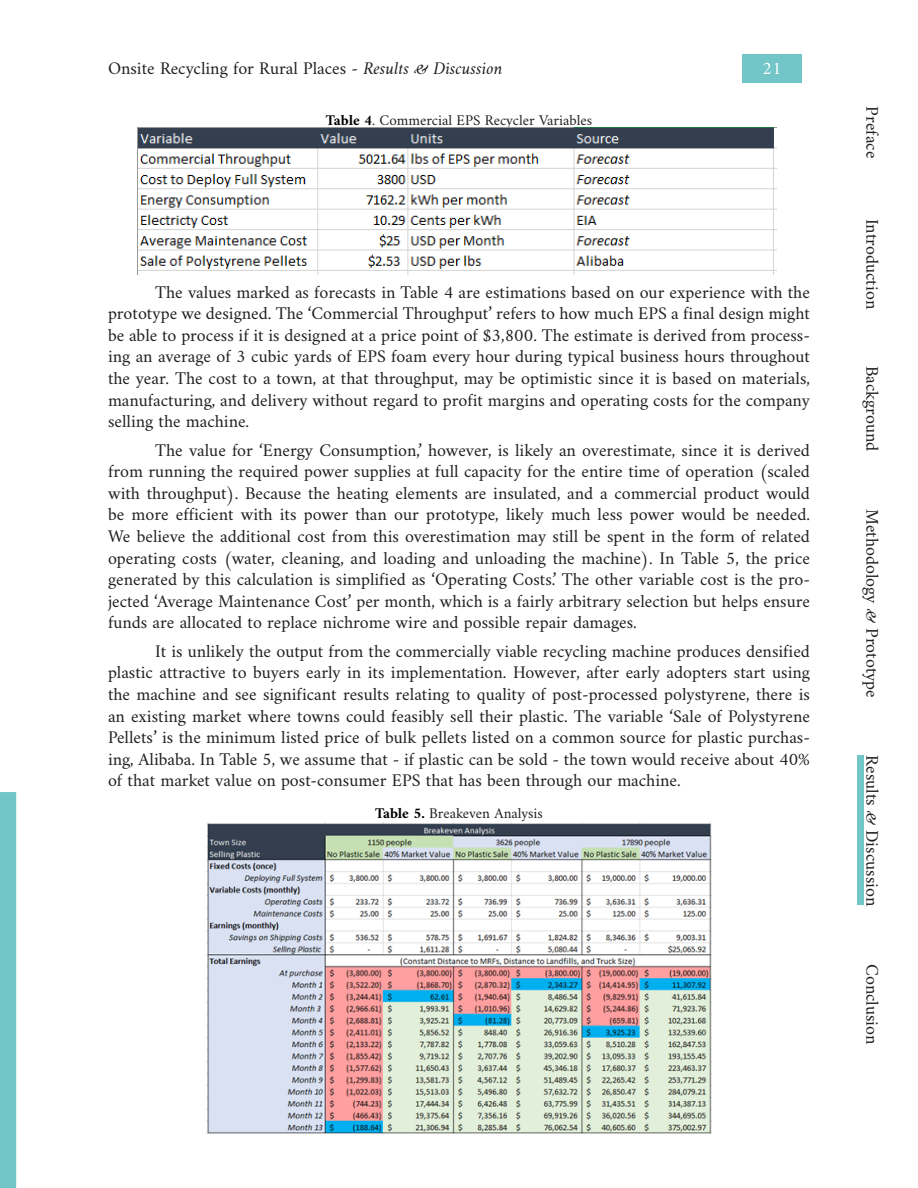
<style>
.page{position:relative;width:918px;height:1188px;background:#fff}
.page>*{position:absolute;margin:0;border:0;box-sizing:border-box;transform-origin:0 0}
.t1{font:18px/21.6px "Amiri";color:#231f20;text-align:justify}
.t2{font:18px "Amiri";color:#fff}
.Table_Title{font:15px "Amiri";color:#231f20}
.s1{font-style:italic}
.s2{font-weight:700;color:#000}
</style>
<div class="page">
<div style="left:743px;top:55px;width:59px;height:28px;background:#72c6c7"></div>
<div style="left:858px;top:755px;width:6px;height:149px;background:#72c6c7"></div>
<div style="left:0;top:792px;width:16px;height:396px;background:#72c6c7"></div>
<img style="left:137px;top:127px;width:640px;height:147px">
<img style="left:206px;top:823px;width:506px;height:311px">
<p class="t1" style="left:108px;top:57px;width:396px">Onsite Recycling for Rural Places - <span class="s1">Results &amp; Discussion</span></p>
<p class="Table_Title" style="left:326px;top:111px;width:268px"><span class="s2">Table 4</span>. Commercial EPS Recycler Variables</p>
<p class="t2" style="left:763px;top:57px;width:21px">21</p>
<p class="t1" style="left:108px;top:281px;width:704px;text-indent:47px">The values marked as forecasts in Table 4 are estimations based on our experience with the prototype we designed. The ‘Commercial Throughput’ refers to how much EPS a final design might be able to process if it is designed at a price point of $3,800. The estimate is derived from process&shy;ing an average of 3 cubic yards of EPS foam every hour during typical business hours throughout the year. The cost to a town, at that throughput, may be optimistic since it is based on materials, manufacturing, and delivery without regard to profit margins and operating costs for the company selling the machine.</p>
<p class="t1" style="left:108px;top:439px;width:704px;text-indent:47px">The value for ‘Energy Consumption,’ however, is likely an overestimate, since it is derived from running the required power supplies at full capacity for the entire time of operation (scaled with throughput). Because the heating elements are insulated, and a commercial product would be more efficient with its power than our prototype, likely much less power would be needed.<br>We believe the additional cost from this overestimation may still be spent in the form of related operating costs (water, cleaning, and loading and unloading the machine). In Table 5, the price generated by this calculation is simplified as ‘Operating Costs.’ The other variable cost is the pro&shy;jected ‘Average Maintenance Cost’ per month, which is a fairly arbitrary selection but helps ensure funds are allocated to replace nichrome wire and possible repair damages.</p>
<p class="t1" style="left:108px;top:640px;width:704px;text-indent:47px">It is unlikely the output from the commercially viable recycling machine produces densified plastic attractive to buyers early in its implementation. However, after early adopters start using the machine and see significant results relating to quality of post-processed polystyrene, there is an existing market where towns could feasibly sell their plastic. The variable ‘Sale of Polystyrene Pellets’ is the minimum listed price of bulk pellets listed on a common source for plastic purchas&shy;ing, Alibaba. In Table 5, we assume that - if plastic can be sold - the town would receive about 40% of that market value on post-consumer EPS that has been through our machine.</p>
<p class="Table_Title" style="left:375px;top:804px;width:169px"><span class="s2">Table 5.</span> Breakeven Analysis</p>
<p class="t1" style="left:883px;top:106px;width:53px;rotate:90deg">Preface</p>
<p class="t1" style="left:883px;top:219px;width:92px;rotate:90deg">Introduction</p>
<p class="t1" style="left:883px;top:366px;width:87px;rotate:90deg">Background</p>
<p class="t1" style="left:883px;top:509px;width:190px;rotate:90deg">Methodology <span class="s1">&amp;</span> Prototype</p>
<p class="t1" style="left:883px;top:755px;width:152px;rotate:90deg">Results <span class="s1">&amp;</span> Discussion</p>
<p class="t1" style="left:883px;top:964px;width:82px;rotate:90deg">Conclusion</p>
</div>
